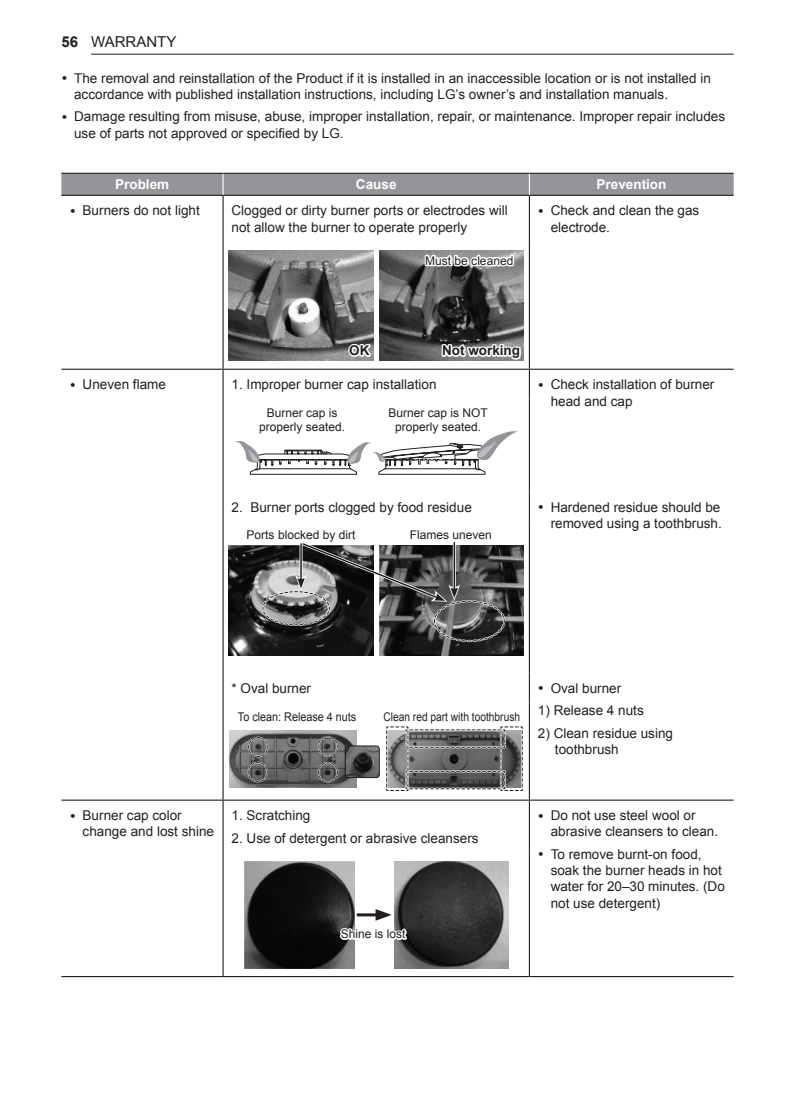
<style>
.page{position:relative;width:796px;height:1111px;background:#fff}
.page>*{position:absolute;margin:0;border:0;box-sizing:border-box;transform-origin:0 0}
.t1{font:15px "Arial";color:#231f20}
.t2{font:13.5px/16.2px "Arial";color:#231f20}
.t3{font:700 13.5px "Arial";color:#fff}
.t4{font:700 13.5px "Arial";color:#231f20}
.t5{font:12px/13.5px "Arial";color:#231f20;text-align:center}
.t6{font:12px "Arial";color:#231f20;scale:.85 1}
.t7{font:12px "Arial";color:#231f20;scale:.9 1}
.s1{font-weight:700}
</style>
<div class="page">
<hr style="left:91px;top:54px;width:642px;height:1px;background:#231f20">
<hr style="left:61px;top:195px;width:162px;height:1px;background:#231f20">
<hr style="left:223px;top:195px;width:306px;height:1px;background:#231f20">
<hr style="left:222px;top:196px;width:1px;height:46px;background:#231f20">
<hr style="left:529px;top:195px;width:204px;height:1px;background:#231f20">
<hr style="left:528px;top:196px;width:2px;height:46px;background:#231f20">
<hr style="left:222px;top:242px;width:1px;height:127px;background:#231f20">
<hr style="left:528px;top:242px;width:2px;height:127px;background:#231f20">
<hr style="left:222px;top:370px;width:1px;height:30px;background:#231f20">
<hr style="left:529px;top:369px;width:204px;height:1px;background:#231f20">
<hr style="left:528px;top:370px;width:2px;height:30px;background:#231f20">
<hr style="left:222px;top:400px;width:1px;height:92px;background:#231f20">
<hr style="left:528px;top:400px;width:2px;height:92px;background:#231f20">
<hr style="left:222px;top:492px;width:1px;height:30px;background:#231f20">
<hr style="left:528px;top:492px;width:2px;height:30px;background:#231f20">
<hr style="left:222px;top:522px;width:1px;height:151px;background:#231f20">
<hr style="left:528px;top:522px;width:2px;height:151px;background:#231f20">
<hr style="left:222px;top:673px;width:1px;height:30px;background:#231f20">
<hr style="left:528px;top:673px;width:2px;height:30px;background:#231f20">
<hr style="left:222px;top:703px;width:1px;height:96px;background:#231f20">
<hr style="left:528px;top:703px;width:2px;height:96px;background:#231f20">
<hr style="left:222px;top:801px;width:1px;height:52px;background:#231f20">
<hr style="left:528px;top:801px;width:2px;height:52px;background:#231f20">
<hr style="left:222px;top:853px;width:1px;height:123px;background:#231f20">
<hr style="left:528px;top:853px;width:2px;height:123px;background:#231f20">
<hr style="left:61px;top:369px;width:162px;height:1px;background:#231f20">
<hr style="left:223px;top:369px;width:306px;height:1px;background:#231f20">
<hr style="left:61px;top:799px;width:162px;height:2px;background:#231f20">
<hr style="left:61px;top:976px;width:162px;height:1px;background:#231f20">
<svg style="left:61px;top:173px;width:672px;height:22px;background:#8d8f92"></svg>
<hr style="left:528px;top:174px;width:2px;height:21px;background:#fff">
<hr style="left:223px;top:799px;width:306px;height:2px;background:#231f20">
<hr style="left:529px;top:799px;width:204px;height:2px;background:#231f20">
<hr style="left:223px;top:976px;width:306px;height:1px;background:#231f20">
<hr style="left:529px;top:976px;width:204px;height:1px;background:#231f20">
<img style="left:379px;top:251px;width:144px;height:110px">
<img style="left:229px;top:251px;width:144px;height:110px">
<svg style="left:346px;top:342px;width:28px;height:16px"></svg>
<svg style="left:440px;top:338px;width:83px;height:23px"></svg>
<svg style="left:423px;top:250px;width:92px;height:24px"></svg>
<svg style="left:235px;top:431px;width:282px;height:44px"></svg>
<img style="left:379px;top:545px;width:144px;height:111px">
<img style="left:229px;top:545px;width:144px;height:111px">
<svg style="left:260px;top:542px;width:246px;height:101px;background:#5a5a5a"></svg>
<img style="left:229px;top:730px;width:128px;height:58px">
<svg style="left:246px;top:736px;width:23px;height:47px"></svg>
<svg style="left:316px;top:735px;width:23px;height:49px"></svg>
<img style="left:347px;top:747px;width:30px;height:29px">
<div style="left:345px;top:745px;width:34px;height:33px;border:1px solid #231f20;border-radius:3px"></div>
<svg style="left:386px;top:726px;width:137px;height:65px;background:#777"></svg>
<img style="left:244px;top:862px;width:110px;height:106px">
<img style="left:395px;top:862px;width:113px;height:106px">
<svg style="left:337px;top:909px;width:72px;height:34px"></svg>
<p class="t1" style="left:61px;top:32px;width:117px"><span class="s1">56</span> WARRANTY</p>
<p class="t2" style="left:74px;top:70px;width:638px;text-indent:-13px">• The removal and reinstallation of the Product if it is installed in an inaccessible location or is not installed in accordance with published installation instructions, including LG’s owner’s and installation manuals.</p>
<p class="t2" style="left:74px;top:109px;width:652px;text-indent:-13px">• Damage resulting from misuse, abuse, improper installation, repair, or maintenance. Improper repair includes use of parts not approved or specified by LG.</p>
<p class="t3" style="left:115px;top:175px;width:56px">Problem</p>
<p class="t3" style="left:356px;top:175px;width:42px">Cause</p>
<p class="t3" style="left:596px;top:175px;width:71px">Prevention</p>
<p class="t2" style="left:70px;top:203px;width:131px">• Burners do not light</p>
<p class="t2" style="left:231px;top:203px;width:278px">Clogged or dirty burner ports or electrodes will not allow the burner to operate properly</p>
<p class="t2" style="left:550px;top:203px;width:150px;text-indent:-13px">• Check and clean the gas electrode.</p>
<p class="t5" style="left:425px;top:254px;width:90px">Must be cleaned</p>
<p class="t4" style="left:349px;top:341px;width:22px">OK</p>
<p class="t4" style="left:442px;top:341px;width:80px">Not working</p>
<p class="t2" style="left:70px;top:377px;width:98px">• Uneven flame</p>
<p class="t2" style="left:231px;top:377px;width:206px">1. Improper burner cap installation</p>
<p class="t2" style="left:550px;top:377px;width:165px;text-indent:-13px">• Check installation of burner head and cap</p>
<p class="t5" style="left:259px;top:406px;width:88px">Burner cap is properly seated.</p>
<p class="t5" style="left:388px;top:406px;width:101px">Burner cap is NOT properly seated.</p>
<p class="t2" style="left:231px;top:499px;width:242px">2. Burner ports clogged by food residue</p>
<p class="t2" style="left:538px;top:499px;width:185px;text-align:right">• Hardened residue should be removed using a toothbrush.</p>
<p class="t5" style="left:246px;top:529px;width:110px">Ports blocked by dirt</p>
<p class="t5" style="left:409px;top:529px;width:84px">Flames uneven</p>
<p class="t2" style="left:231px;top:680px;width:81px">* Oval burner</p>
<p class="t2" style="left:538px;top:680px;width:85px">• Oval burner</p>
<p class="t2" style="left:538px;top:703px;width:107px">1) Release 4 nuts</p>
<p class="t2" style="left:555px;top:725px;width:120px;text-indent:-17px">2) Clean residue using toothbrush</p>
<p class="t7" style="left:238px;top:708px;width:133px">To clean: Release 4 nuts</p>
<p class="t6" style="left:383px;top:708px;width:162px">Clean red part with toothbrush</p>
<p class="t2" style="left:83px;top:807px;width:133px;text-indent:-13px">• Burner cap color change and lost shine</p>
<p class="t2" style="left:231px;top:807px;width:80px">1. Scratching</p>
<p class="t2" style="left:231px;top:830px;width:248px">2. Use of detergent or abrasive cleansers</p>
<p class="t5" style="left:341px;top:927px;width:66px">Shine is lost</p>
<p class="t2" style="left:550px;top:807px;width:169px;text-indent:-13px">• Do not use steel wool or abrasive cleansers to clean.</p>
<p class="t2" style="left:550px;top:846px;width:176px;text-indent:-13px">• To remove burnt-on food, soak the burner heads in hot water for 20–30 minutes. (Do not use detergent)</p>
</div>
